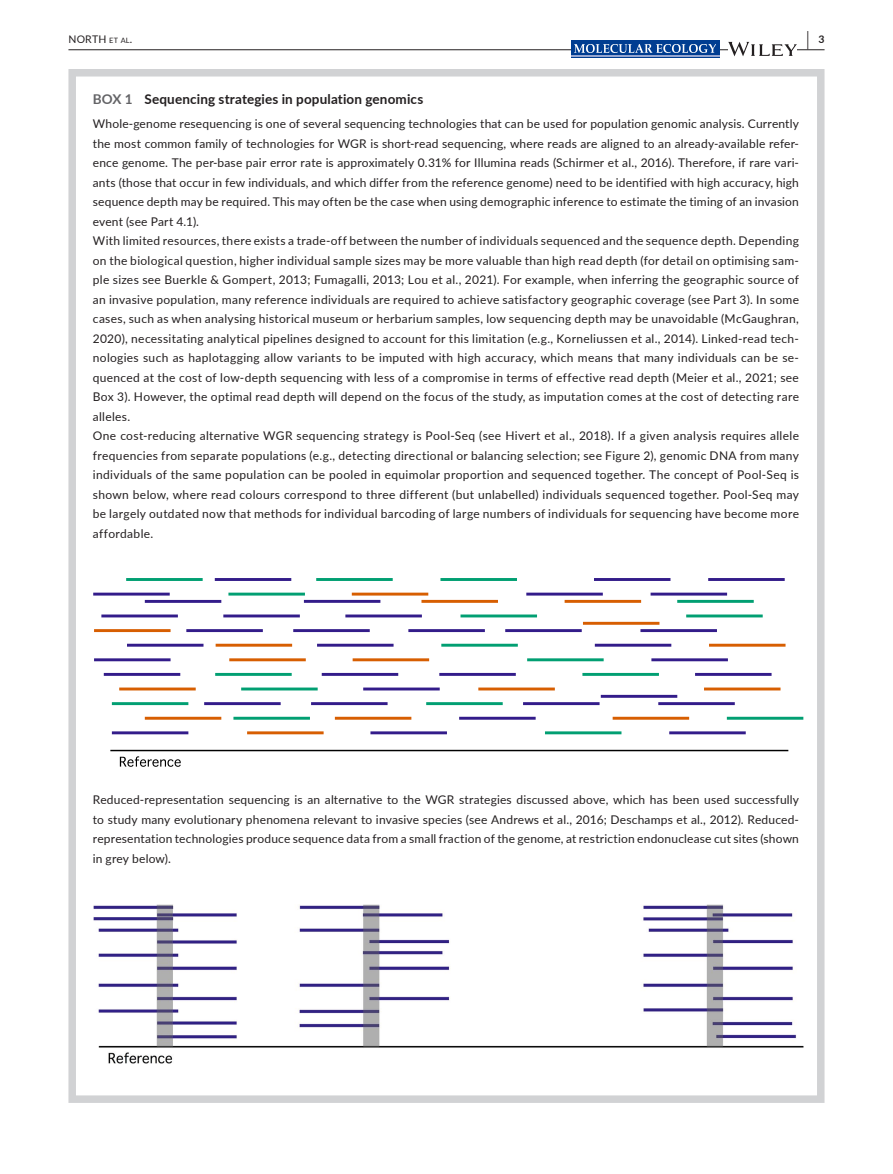
<style>
.page{position:relative;width:893px;height:1174px;background:#fff}
.page>*{position:absolute;margin:0;border:0;box-sizing:border-box;transform-origin:0 0}
.t1{font:700 19.5px "Lato";color:#231f20;scale:.43 1}
.t2{font:700 13.5px "Lato";letter-spacing:.01em;color:#231f20}
.t3{font:12px/19.5px "Lato";letter-spacing:.025em;color:#231f20}
.t4{font:10.5px "Lato";letter-spacing:.02em;color:#231f20}
.s1{font-size:7.35px}
.s2{color:#636366}
</style>
<div class="page">
<hr style="left:68px;top:49px;width:756px;height:1px;background:#231f20">
<div style="left:571px;top:41px;width:149px;height:17px;background:#003d91"></div>
<img style="left:575px;top:44px;width:141px;height:8px">
<hr style="left:571px;top:55px;width:149px;height:2px;background:#96a6d0">
<svg style="left:728px;top:42px;width:69px;height:14px"></svg>
<div style="left:68px;top:69px;width:756px;height:1033px;border:8px solid #d1d2d4"></div>
<img style="left:93px;top:904px;width:710px;height:160px">
<hr style="left:110px;top:750px;width:678px;height:1px;background:#000">
<hr style="left:112px;top:731px;width:76px;height:3px;background:#331c8a">
<hr style="left:247px;top:731px;width:77px;height:3px;background:#d75e01">
<hr style="left:370px;top:731px;width:77px;height:3px;background:#331c8a">
<hr style="left:545px;top:731px;width:76px;height:3px;background:#019f72">
<hr style="left:669px;top:731px;width:77px;height:3px;background:#331c8a">
<hr style="left:145px;top:716px;width:76px;height:3px;background:#d75e01">
<hr style="left:233px;top:716px;width:77px;height:3px;background:#019f72">
<hr style="left:335px;top:716px;width:76px;height:3px;background:#d75e01">
<hr style="left:459px;top:716px;width:77px;height:3px;background:#331c8a">
<hr style="left:613px;top:716px;width:76px;height:3px;background:#d75e01">
<hr style="left:727px;top:716px;width:76px;height:3px;background:#019f72">
<hr style="left:112px;top:702px;width:76px;height:3px;background:#019f72">
<hr style="left:204px;top:702px;width:77px;height:3px;background:#331c8a">
<hr style="left:311px;top:702px;width:77px;height:3px;background:#331c8a">
<hr style="left:426px;top:702px;width:77px;height:3px;background:#019f72">
<hr style="left:523px;top:702px;width:77px;height:3px;background:#331c8a">
<hr style="left:658px;top:702px;width:77px;height:3px;background:#331c8a">
<hr style="left:104px;top:673px;width:76px;height:3px;background:#331c8a">
<hr style="left:241px;top:687px;width:77px;height:3px;background:#019f72">
<hr style="left:363px;top:687px;width:77px;height:3px;background:#331c8a">
<hr style="left:478px;top:687px;width:77px;height:3px;background:#d75e01">
<hr style="left:704px;top:687px;width:76px;height:3px;background:#d75e01">
<hr style="left:601px;top:695px;width:76px;height:3px;background:#331c8a">
<hr style="left:119px;top:687px;width:77px;height:3px;background:#d75e01">
<hr style="left:215px;top:673px;width:77px;height:3px;background:#019f72">
<hr style="left:322px;top:673px;width:76px;height:3px;background:#331c8a">
<hr style="left:439px;top:673px;width:77px;height:3px;background:#331c8a">
<hr style="left:695px;top:673px;width:77px;height:3px;background:#331c8a">
<hr style="left:582px;top:673px;width:77px;height:3px;background:#019f72">
<hr style="left:94px;top:658px;width:77px;height:3px;background:#331c8a">
<hr style="left:229px;top:658px;width:77px;height:3px;background:#d75e01">
<hr style="left:353px;top:658px;width:76px;height:3px;background:#d75e01">
<hr style="left:527px;top:658px;width:77px;height:3px;background:#019f72">
<hr style="left:651px;top:658px;width:77px;height:3px;background:#331c8a">
<hr style="left:127px;top:643px;width:76px;height:3px;background:#331c8a">
<hr style="left:216px;top:643px;width:76px;height:3px;background:#d75e01">
<hr style="left:317px;top:643px;width:77px;height:3px;background:#331c8a">
<hr style="left:441px;top:643px;width:77px;height:3px;background:#019f72">
<hr style="left:595px;top:643px;width:76px;height:3px;background:#331c8a">
<hr style="left:709px;top:643px;width:76px;height:3px;background:#d75e01">
<hr style="left:94px;top:629px;width:77px;height:3px;background:#d75e01">
<hr style="left:186px;top:629px;width:77px;height:3px;background:#331c8a">
<hr style="left:293px;top:629px;width:77px;height:3px;background:#331c8a">
<hr style="left:408px;top:629px;width:77px;height:3px;background:#331c8a">
<hr style="left:505px;top:629px;width:77px;height:3px;background:#331c8a">
<hr style="left:640px;top:629px;width:77px;height:3px;background:#331c8a">
<hr style="left:145px;top:600px;width:76px;height:3px;background:#331c8a">
<hr style="left:223px;top:614px;width:77px;height:3px;background:#331c8a">
<hr style="left:345px;top:614px;width:77px;height:3px;background:#331c8a">
<hr style="left:460px;top:614px;width:77px;height:3px;background:#019f72">
<hr style="left:686px;top:614px;width:77px;height:3px;background:#019f72">
<hr style="left:583px;top:622px;width:76px;height:3px;background:#d75e01">
<hr style="left:101px;top:614px;width:77px;height:3px;background:#331c8a">
<hr style="left:304px;top:600px;width:76px;height:3px;background:#331c8a">
<hr style="left:421px;top:600px;width:77px;height:3px;background:#d75e01">
<hr style="left:677px;top:600px;width:77px;height:3px;background:#019f72">
<hr style="left:565px;top:600px;width:76px;height:3px;background:#d75e01">
<hr style="left:93px;top:592px;width:77px;height:3px;background:#331c8a">
<hr style="left:228px;top:592px;width:77px;height:3px;background:#019f72">
<hr style="left:352px;top:592px;width:76px;height:3px;background:#d75e01">
<hr style="left:526px;top:592px;width:77px;height:3px;background:#331c8a">
<hr style="left:651px;top:592px;width:76px;height:3px;background:#331c8a">
<hr style="left:126px;top:578px;width:77px;height:3px;background:#019f72">
<hr style="left:215px;top:578px;width:76px;height:3px;background:#331c8a">
<hr style="left:316px;top:578px;width:77px;height:3px;background:#019f72">
<hr style="left:440px;top:578px;width:77px;height:3px;background:#019f72">
<hr style="left:594px;top:578px;width:76px;height:3px;background:#331c8a">
<hr style="left:708px;top:578px;width:77px;height:3px;background:#331c8a">
<svg style="left:120px;top:756px;width:61px;height:10px"></svg>
<p class="t4" style="left:68px;top:31px;width:65px">NORTH <span class="s1">et al</span>.</p>
<h1 class="t1" style="left:807px;top:25px;width:43px">| <sup>3</sup></h1>
<p class="t2" style="left:93px;top:89px;width:332px"><span class="s2">BOX 1</span> Sequencing strategies in population genomics</p>
<p class="t3" style="left:93px;top:114px;width:708px">Whole-genome resequencing is one of several sequencing technologies that can be used for population genomic analysis. Currently the most common family of technologies for WGR is short-read sequencing, where reads are aligned to an already-available refer&shy;ence genome. The per-base pair error rate is approximately 0.31% for Illumina reads (Schirmer et al., 2016). Therefore, if rare vari&shy;ants (those that occur in few individuals, and which differ from the reference genome) need to be identified with high accuracy, high sequence depth may be required. This may often be the case when using demographic inference to estimate the timing of an invasion event (see Part 4.1).<br>With limited resources, there exists a trade-off between the number of individuals sequenced and the sequence depth. Depending on the biological question, higher individual sample sizes may be more valuable than high read depth (for detail on optimising sam&shy;ple sizes see Buerkle &amp; Gompert, 2013; Fumagalli, 2013; Lou et al., 2021). For example, when inferring the geographic source of an invasive population, many reference individuals are required to achieve satisfactory geographic coverage (see Part 3). In some cases, such as when analysing historical museum or herbarium samples, low sequencing depth may be unavoidable (McGaughran, 2020), necessitating analytical pipelines designed to account for this limitation (e.g., Korneliussen et al., 2014). Linked-read tech&shy;nologies such as haplotagging allow variants to be imputed with high accuracy, which means that many individuals can be se&shy;quenced at the cost of low-depth sequencing with less of a compromise in terms of effective read depth (Meier et al., 2021; see Box 3). However, the optimal read depth will depend on the focus of the study, as imputation comes at the cost of detecting rare alleles.<br>One cost-reducing alternative WGR sequencing strategy is Pool-Seq (see Hivert et al., 2018). If a given analysis requires allele frequencies from separate populations (e.g., detecting directional or balancing selection; see Figure 2), genomic DNA from many individuals of the same population can be pooled in equimolar proportion and sequenced together. The concept of Pool-Seq is shown below, where read colours correspond to three different (but unlabelled) individuals sequenced together. Pool-Seq may be largely outdated now that methods for individual barcoding of large numbers of individuals for sequencing have become more affordable.</p>
<p class="t3" style="left:93px;top:789px;width:708px;text-align:justify">Reduced-representation sequencing is an alternative to the WGR strategies discussed above, which has been used successfully to study many evolutionary phenomena relevant to invasive species (see Andrews et al., 2016; Deschamps et al., 2012). Reduced&shy;representation technologies produce sequence data from a small fraction of the genome, at restriction endonuclease cut sites (shown in grey below).</p>
</div>
